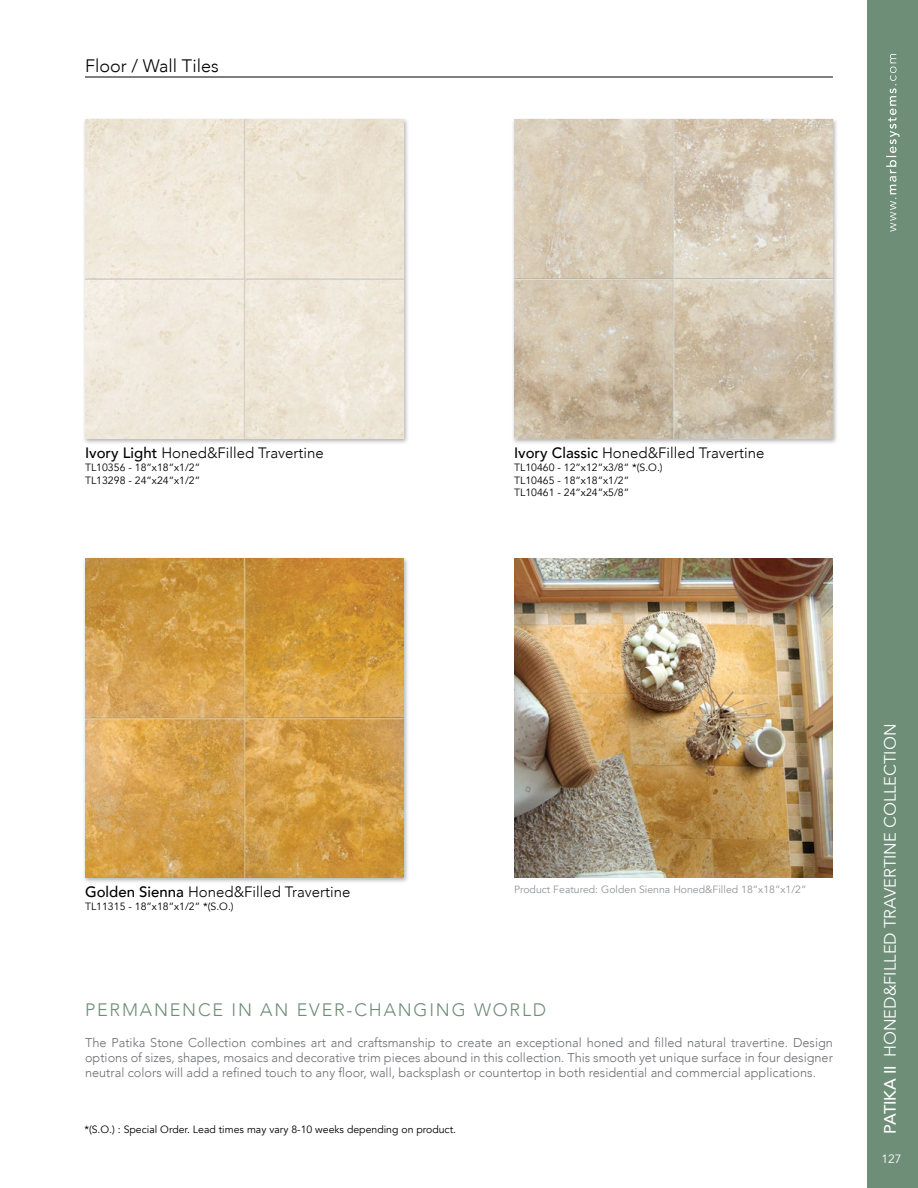
<style>
.page{position:relative;width:918px;height:1188px;background:#fff}
.page>*{position:absolute;margin:0;border:0;box-sizing:border-box;transform-origin:0 0}
.t1{font:300 18px "Avenir";letter-spacing:.1em;color:#6e8e78}
.t2{font:300 18px "Avenir";color:#000}
.t3{font:16.5px "Avenir Next";color:#fff}
.t4{font:300 15px "Avenir";color:#000}
.t5{font:300 12.75px/15.3px "Avenir";color:#6d6e71;text-align:justify}
.t6{font:12px "Avenir";color:#fff}
.t7{font:10.5px/12.6px "Avenir";color:#000}
.t8{font:10.5px "Avenir";color:#939598}
.s1{font-weight:500}
</style>
<div class="page">
<div style="left:868px;top:0;width:50px;height:1188px;background:#6e8e78"></div>
<svg style="left:886px;top:54px;width:14px;height:178px"></svg>
<hr style="left:85px;top:77px;width:748px;height:1px;background:#000">
<div style="left:83px;top:118px;width:327px;height:327px;background:#000;opacity:.3"></div>
<img style="left:85px;top:120px;width:319px;height:319px">
<div style="left:512px;top:118px;width:327px;height:327px;background:#000;opacity:.3"></div>
<img style="left:514px;top:120px;width:319px;height:319px">
<div style="left:83px;top:557px;width:327px;height:327px;background:#000;opacity:.3"></div>
<img style="left:85px;top:559px;width:319px;height:319px">
<img style="left:514px;top:559px;width:319px;height:319px">
<h1 class="t2" style="left:85px;top:55px;width:135px">Floor / Wall Tiles</h1>
<p class="t4" style="left:85px;top:444px;width:240px"><span class="s1">Ivory Light</span> Honed&amp;Filled Travertine</p>
<p class="t7" style="left:85px;top:461px;width:117px">TL10356 - 18”x18”x1/2”<br>TL13298 - 24”x24”x1/2”</p>
<p class="t4" style="left:514px;top:444px;width:252px"><span class="s1">Ivory Classic</span> Honed&amp;Filled Travertine</p>
<p class="t7" style="left:514px;top:461px;width:150px">TL10460 - 12”x12”x3/8” *(S.O.)<br>TL10465 - 18”x18”x1/2”<br>TL10461 - 24”x24”x5/8”</p>
<p class="t4" style="left:85px;top:883px;width:267px"><span class="s1">Golden Sienna</span> Honed&amp;Filled Travertine</p>
<p class="t7" style="left:85px;top:900px;width:150px">TL11315 - 18”x18”x1/2” *(S.O.)</p>
<p class="t8" style="left:514px;top:883px;width:294px">Product Featured: Golden Sienna Honed&amp;Filled 18”x18”x1/2”</p>
<h1 class="t1" style="left:85px;top:999px;width:463px">PERMANENCE IN AN EVER-CHANGING WORLD</h1>
<p class="t5" style="left:85px;top:1035px;width:749px">The Patika Stone Collection combines art and craftsmanship to create an exceptional honed and filled natural travertine. Design options of sizes, shapes, mosaics and decorative trim pieces abound in this collection. This smooth yet unique surface in four designer neutral colors will add a refined touch to any floor, wall, backsplash or countertop in both residential and commercial applications.</p>
<p class="t7" style="left:84px;top:1123px;width:373px">*(S.O.) : Special Order. Lead times may vary 8-10 weeks depending on product.</p>
<p class="t3" style="left:876px;top:1134px;width:412px;rotate:-90deg"><span class="s1">PATIKA II</span> HONED&amp;FILLED TRAVERTINE COLLECTION</p>
<p class="t6" style="left:882px;top:1152px;width:22px">127</p>
</div>
